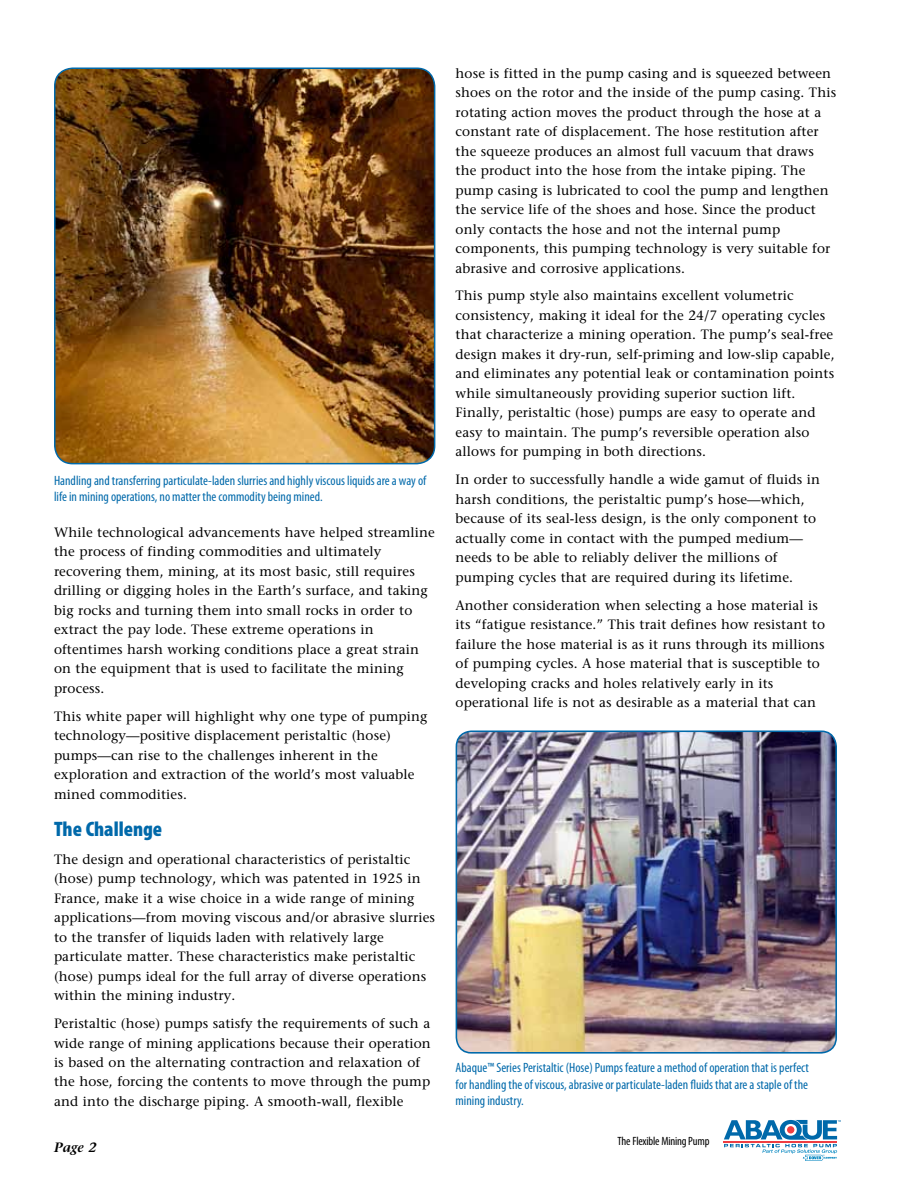
<style>
.page{position:relative;width:918px;height:1188px;background:#fff}
.page>*{position:absolute;margin:0;border:0;box-sizing:border-box;transform-origin:0 0}
.t1{font:900 condensed 21px "Myriad Pro";color:#0069aa}
.t2{font:13.5px/19.5px "Stone Serif";letter-spacing:.01em;color:#000}
.t3{font:condensed 13.5px/16.2px "Myriad Pro";color:#0069aa;text-align:justify}
.t4{font:italic 600 13.5px "Stone Serif";color:#000}
.t5{font:condensed 12px "Myriad Pro";letter-spacing:-.015em;color:#000}
</style>
<div class="page">
<svg style="left:724px;top:1120px;width:117px;height:41px"></svg>
<img style="left:456px;top:731px;width:380px;height:322px">
<div style="left:456px;top:730px;width:381px;height:324px;border:2px solid #0069aa;border-radius:15px"></div>
<img style="left:55px;top:68px;width:380px;height:396px">
<div style="left:54px;top:68px;width:381px;height:396px;border:2px solid #0069aa;border-radius:18px"></div>
<p class="t3" style="left:54px;top:473px;width:374px">Handling and transferring particulate-laden slurries and highly viscous liquids are a way of life in mining operations, no matter the commodity being mined.</p>
<p class="t2" style="left:54px;top:522px;width:382px">While technological advancements have helped streamline the process of finding commodities and ultimately recovering them, mining, at its most basic, still requires drilling or digging holes in the Earth’s surface, and taking big rocks and turning them into small rocks in order to extract the pay lode. These extreme operations in oftentimes harsh working conditions place a great strain on the equipment that is used to facilitate the mining process.</p>
<p class="t2" style="left:54px;top:706px;width:375px">This white paper will highlight why one type of pumping technology—positive displacement peristaltic (hose) pumps—can rise to the challenges inherent in the exploration and extraction of the world’s most valuable mined commodities.</p>
<h1 class="t1" style="left:54px;top:817px;width:110px">The Challenge</h1>
<p class="t2" style="left:54px;top:849px;width:383px">The design and operational characteristics of peristaltic (hose) pump technology, which was patented in 1925 in France, make it a wise choice in a wide range of mining applications—from moving viscous and/or abrasive slurries to the transfer of liquids laden with relatively large particulate matter. These characteristics make peristaltic (hose) pumps ideal for the full array of diverse operations within the mining industry.</p>
<p class="t2" style="left:54px;top:1014px;width:378px">Peristaltic (hose) pumps satisfy the requirements of such a wide range of mining applications because their operation is based on the alternating contraction and relaxation of the hose, forcing the contents to move through the pump and into the discharge piping. A smooth-wall, flexible</p>
<p class="t4" style="left:54px;top:1139px;width:44px">Page 2</p>
<p class="t2" style="left:456px;top:63px;width:382px">hose is fitted in the pump casing and is squeezed between shoes on the rotor and the inside of the pump casing. This rotating action moves the product through the hose at a constant rate of displacement. The hose restitution after the squeeze produces an almost full vacuum that draws the product into the hose from the intake piping. The pump casing is lubricated to cool the pump and lengthen the service life of the shoes and hose. Since the product only contacts the hose and not the internal pump components, this pumping technology is very suitable for abrasive and corrosive applications.</p>
<p class="t2" style="left:456px;top:286px;width:381px">This pump style also maintains excellent volumetric consistency, making it ideal for the 24/7 operating cycles that characterize a mining operation. The pump’s seal-free design makes it dry-run, self-priming and low-slip capable, and eliminates any potential leak or contamination points while simultaneously providing superior suction lift.<br>Finally, peristaltic (hose) pumps are easy to operate and easy to maintain. The pump’s reversible operation also allows for pumping in both directions.</p>
<p class="t2" style="left:456px;top:470px;width:366px">In order to successfully handle a wide gamut of fluids in harsh conditions, the peristaltic pump’s hose—which, because of its seal-less design, is the only component to actually come in contact with the pumped medium— needs to be able to reliably deliver the millions of pumping cycles that are required during its lifetime.</p>
<p class="t2" style="left:456px;top:595px;width:371px">Another consideration when selecting a hose material is its “fatigue resistance.” This trait defines how resistant to failure the hose material is as it runs through its millions of pumping cycles. A hose material that is susceptible to developing cracks and holes relatively early in its operational life is not as desirable as a material that can</p>
<p class="t3" style="left:456px;top:1060px;width:355px">Abaque™ Series Peristaltic (Hose) Pumps feature a method of operation that is perfect for handling the of viscous, abrasive or particulate-laden fluids that are a staple of the mining industry.</p>
<p class="t5" style="left:618px;top:1135px;width:93px">The Flexible Mining Pump</p>
</div>
